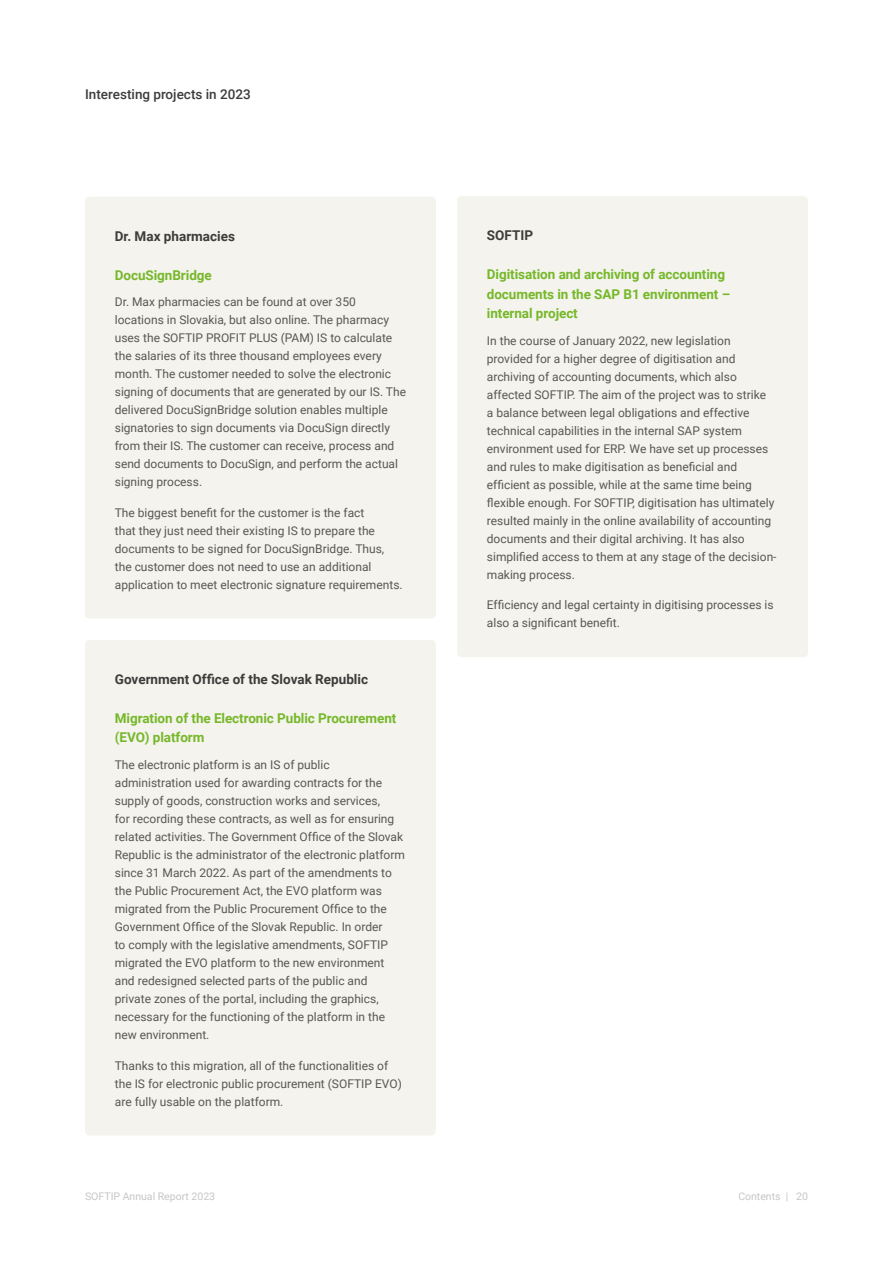
<style>
.page{position:relative;width:893px;height:1263px;background:#fff}
.page>*{position:absolute;margin:0;border:0;box-sizing:border-box;transform-origin:0 0}
.t1{font:700 13.5px/19.5px "Roboto";letter-spacing:-.005em;color:#76b82a}
.t2{font:700 13.5px "Roboto";color:#3c3c3b}
.kapitola{font:500 13.5px "Roboto";color:#3c3c3b}
.t3{font:12px/18px "Roboto";color:#575756}
.t4{font:10.5px "Roboto";color:#c6c6c6}
</style>
<div class="page">
<div style="left:85px;top:197px;width:351px;height:422px;background:#f4f3ed;border-radius:4px"></div>
<div style="left:457px;top:196px;width:351px;height:461px;background:#f4f3ed;border-radius:4px"></div>
<div style="left:85px;top:640px;width:351px;height:495px;background:#f4f3ed;border-radius:4px"></div>
<p class="kapitola" style="left:85px;top:85px;width:167px">Interesting projects in 2023</p>
<p class="t2" style="left:115px;top:226px;width:122px">Dr. Max pharmacies</p>
<p class="t1" style="left:115px;top:265px;width:98px">DocuSignBridge</p>
<p class="t3" style="left:115px;top:292px;width:293px">Dr. Max pharmacies can be found at over 350 locations in Slovakia, but also online. The pharmacy uses the SOFTIP PROFIT PLUS (PAM) IS to calculate the salaries of its three thousand employees every month. The customer needed to solve the electronic signing of documents that are generated by our IS. The delivered DocuSignBridge solution enables multiple signatories to sign documents via DocuSign directly from their IS. The customer can receive, process and send documents to DocuSign, and perform the actual signing process.</p>
<p class="t3" style="left:115px;top:503px;width:289px">The biggest benefit for the customer is the fact<br>that they just need their existing IS to prepare the documents to be signed for DocuSignBridge. Thus, the customer does not need to use an additional application to meet electronic signature requirements.</p>
<p class="t2" style="left:115px;top:669px;width:255px">Government Office of the Slovak Republic</p>
<p class="t1" style="left:115px;top:708px;width:283px">Migration of the Electronic Public Procurement (EVO) platform</p>
<p class="t3" style="left:115px;top:755px;width:292px">The electronic platform is an IS of public administration used for awarding contracts for the supply of goods, construction works and services,<br>for recording these contracts, as well as for ensuring related activities. The Government Office of the Slovak Republic is the administrator of the electronic platform since 31 March 2022. As part of the amendments to the Public Procurement Act, the EVO platform was migrated from the Public Procurement Office to the Government Office of the Slovak Republic. In order<br>to comply with the legislative amendments, SOFTIP migrated the EVO platform to the new environment and redesigned selected parts of the public and private zones of the portal, including the graphics, necessary for the functioning of the platform in the new environment.</p>
<p class="t3" style="left:115px;top:1056px;width:289px">Thanks to this migration, all of the functionalities of the IS for electronic public procurement (SOFTIP EVO) are fully usable on the platform.</p>
<p class="t2" style="left:487px;top:226px;width:48px">SOFTIP</p>
<p class="t1" style="left:487px;top:264px;width:245px">Digitisation and archiving of accounting documents in the SAP B1 environment – internal project</p>
<p class="t3" style="left:487px;top:331px;width:291px">In the course of January 2022, new legislation provided for a higher degree of digitisation and archiving of accounting documents, which also affected SOFTIP. The aim of the project was to strike<br>a balance between legal obligations and effective technical capabilities in the internal SAP system environment used for ERP. We have set up processes and rules to make digitisation as beneficial and efficient as possible, while at the same time being flexible enough. For SOFTIP, digitisation has ultimately resulted mainly in the online availability of accounting documents and their digital archiving. It has also simplified access to them at any stage of the decision&shy;making process.</p>
<p class="t3" style="left:487px;top:596px;width:288px">Efficiency and legal certainty in digitising processes is also a significant benefit.</p>
<p class="t4" style="left:85px;top:1189px;width:132px">SOFTIP Annual Report 2023</p>
<p class="t4" style="left:738px;top:1189px;width:71px">Contents | 20</p>
</div>
